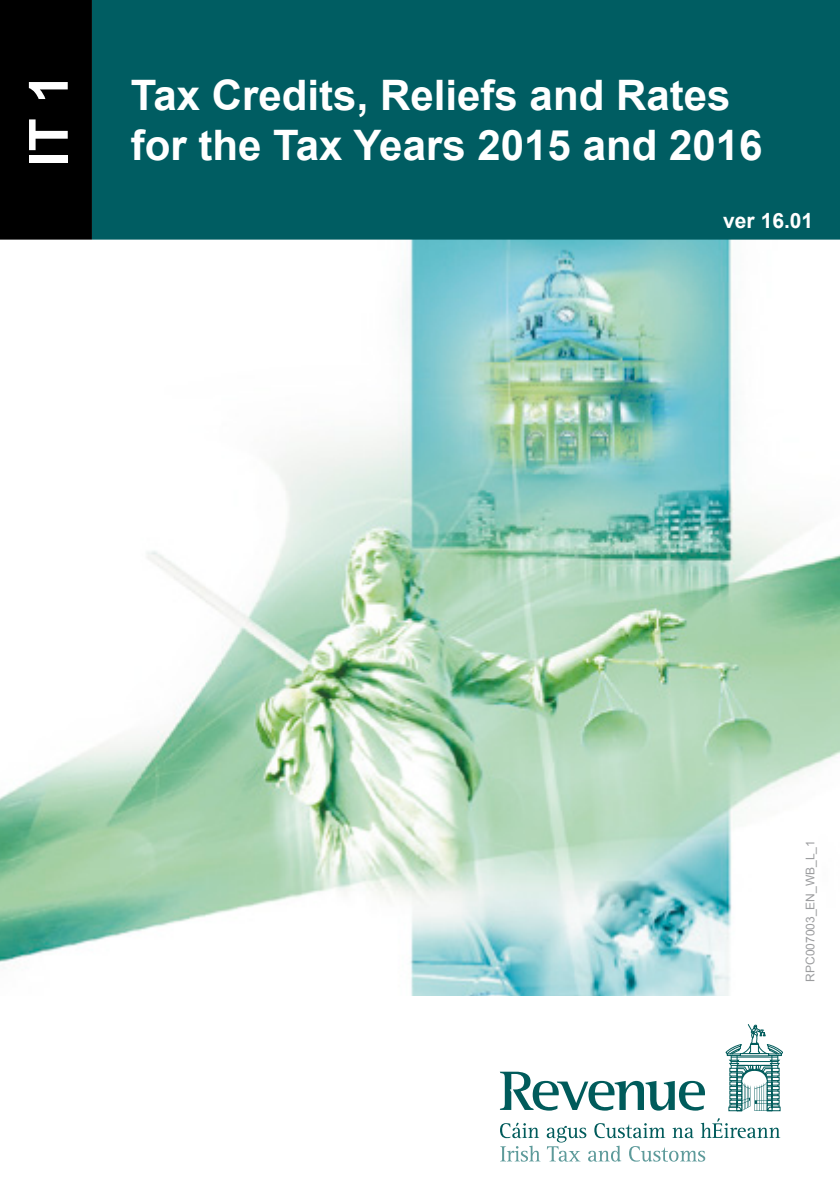
<style>
.page{position:relative;width:840px;height:1191px;background:#fff}
.page>*{position:absolute;margin:0;border:0;box-sizing:border-box;transform-origin:0 0}
.t1{font:700 54px "Arial";color:#fff}
.t2{font:700 42px/50.4px "Arial";color:#fff}
.t3{font:700 21px "Arial";color:#fff}
.t4{font:12px "Arial";color:#9c9d9f}
</style>
<div class="page">
<img style="left:0;top:240px;width:839px;height:756px">
<div style="left:92px;top:0;width:747px;height:240px;background:#005d62"></div>
<div style="left:0;top:0;width:92px;height:240px;background:#000"></div>
<svg style="left:499px;top:1071px;width:206px;height:39px"></svg>
<svg style="left:725px;top:1024px;width:57px;height:87px"></svg>
<svg style="left:500px;top:1145px;width:40px;height:16px"></svg>
<svg style="left:500px;top:1122px;width:39px;height:16px"></svg>
<svg style="left:546px;top:1118px;width:233px;height:43px"></svg>
<p class="t1" style="left:13px;top:166px;width:95px;rotate:-90deg">IT 1</p>
<p class="t2" style="left:131px;top:71px;width:633px">Tax Credits, Reliefs and Rates for the Tax Years 2015 and 2016</p>
<p class="t3" style="left:722px;top:207px;width:91px">ver 16.01</p>
<p class="t4" style="left:801px;top:981px;width:143px;rotate:-90deg">RPC007003_EN_WB_L_1</p>
</div>
